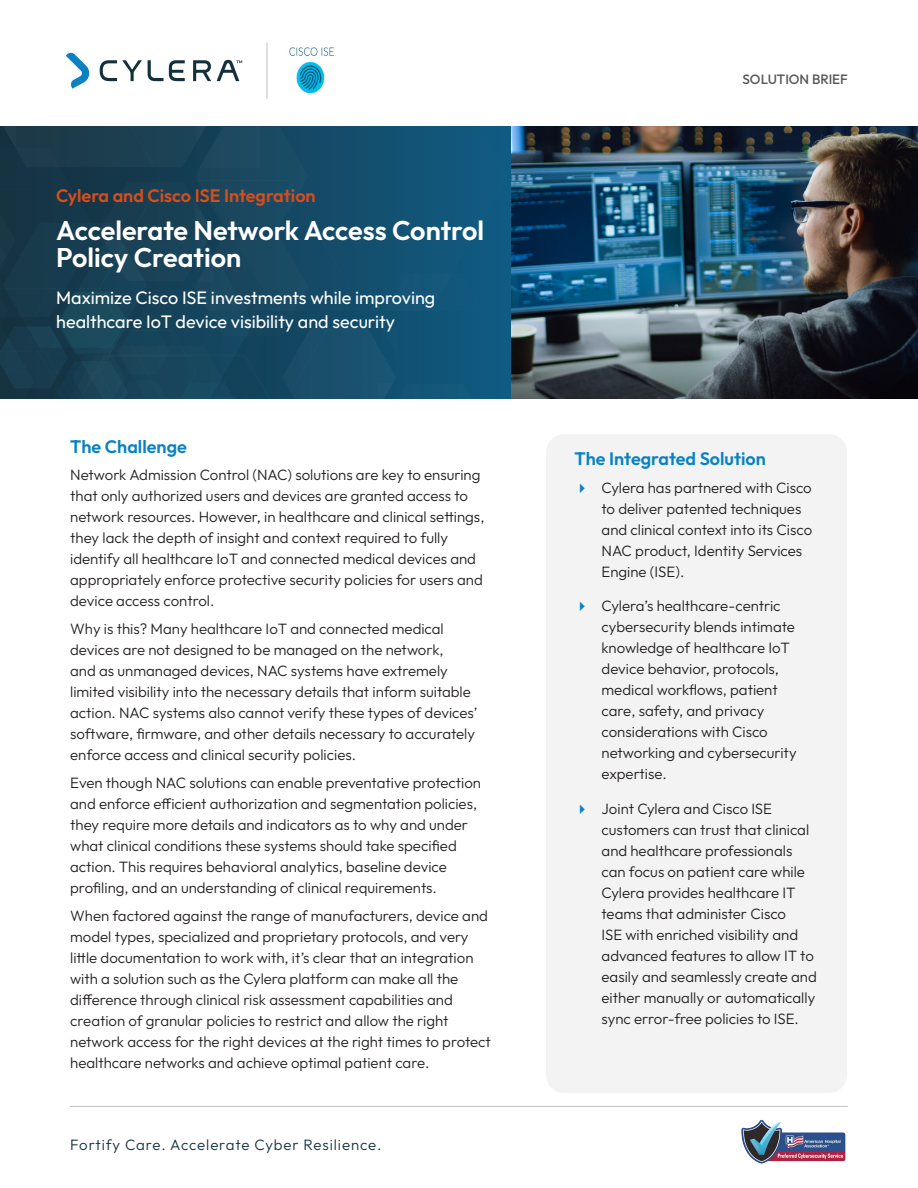
<style>
.page{position:relative;width:918px;height:1188px;background:#fff}
.page>*{position:absolute;margin:0;border:0;box-sizing:border-box;transform-origin:0 0}
.t1{font:600 27px/27px "Outfit";color:#fff}
.t2{font:18px/24px "Outfit";color:#fff}
.t3{font:600 18px "Outfit";color:#0a82c2}
.t4{font:600 18px "Outfit";color:#d64e1b}
.t5{font:300 15px/21px "Outfit";color:#231f20}
.t6{font:300 15px "Outfit";letter-spacing:.06em;color:#14303d}
.t7{font:500 13.5px "Outfit";color:#59595c}
</style>
<div class="page">
<div style="left:546px;top:434px;width:301px;height:659px;background:#f3f3f4;border-radius:18px"></div>
<img style="left:289px;top:47px;width:45px;height:47px">
<hr style="left:267px;top:43px;width:1px;height:56px;background:#c4bfbd">
<svg style="left:193px;top:60px;width:18px;height:21px"></svg>
<svg style="left:100px;top:60px;width:42px;height:21px"></svg>
<svg style="left:148px;top:60px;width:37px;height:21px"></svg>
<svg style="left:66px;top:52px;width:24px;height:37px"></svg>
<svg style="left:217px;top:60px;width:25px;height:21px"></svg>
<div style="left:492px;top:127px;width:17px;height:184px;background:#0f5b82"></div>
<svg style="left:0;top:127px;width:492px;height:272px;background:#154c69"></svg>
<svg style="left:0;top:127px;width:190px;height:230px;background:#183d4f"></svg>
<img style="left:512px;top:127px;width:406px;height:272px">
<img style="left:741px;top:1119px;width:105px;height:45px">
<hr style="left:70px;top:1106px;width:778px;height:1px;background:#c4bfbd">
<p class="t4" style="left:56px;top:186px;width:261px">Cylera and Cisco ISE Integration</p>
<p class="t1" style="left:56px;top:217px;width:429px">Accelerate Network Access Control<br>Policy Creation</p>
<p class="t2" style="left:56px;top:286px;width:381px">Maximize Cisco ISE investments while improving healthcare IoT device visibility and security</p>
<p class="t3" style="left:70px;top:436px;width:118px">The Challenge</p>
<p class="t5" style="left:70px;top:464px;width:416px">Network Admission Control (NAC) solutions are key to ensuring that only authorized users and devices are granted access to network resources. However, in healthcare and clinical settings, they lack the depth of insight and context required to fully identify all healthcare IoT and connected medical devices and appropriately enforce protective security policies for users and device access control.</p>
<p class="t5" style="left:70px;top:618px;width:409px">Why is this? Many healthcare IoT and connected medical devices are not designed to be managed on the network,<br>and as unmanaged devices, NAC systems have extremely limited visibility into the necessary details that inform suitable action. NAC systems also cannot verify these types of devices’ software, firmware, and other details necessary to accurately enforce access and clinical security policies.</p>
<p class="t5" style="left:70px;top:772px;width:412px">Even though NAC solutions can enable preventative protection and enforce efficient authorization and segmentation policies, they require more details and indicators as to why and under what clinical conditions these systems should take specified action. This requires behavioral analytics, baseline device profiling, and an understanding of clinical requirements.</p>
<p class="t5" style="left:70px;top:905px;width:422px">When factored against the range of manufacturers, device and model types, specialized and proprietary protocols, and very little documentation to work with, it’s clear that an integration with a solution such as the Cylera platform can make all the difference through clinical risk assessment capabilities and creation of granular policies to restrict and allow the right network access for the right devices at the right times to protect healthcare networks and achieve optimal patient care.</p>
<p class="t6" style="left:70px;top:1136px;width:313px">Fortify Care. Accelerate Cyber Resilience.</p>
<p class="t7" style="left:742px;top:71px;width:107px">SOLUTION BRIEF</p>
<p class="t3" style="left:575px;top:449px;width:193px">The Integrated Solution</p>
<p class="t5" style="left:602px;top:477px;width:212px">Cylera has partnered with Cisco to deliver patented techniques and clinical context into its Cisco<br>NAC product, Identity Services<br>Engine (ISE).</p>
<p class="t5" style="left:602px;top:596px;width:197px">Cylera’s healthcare-centric cybersecurity blends intimate knowledge of healthcare IoT device behavior, protocols, medical workflows, patient care, safety, and privacy considerations with Cisco networking and cybersecurity expertise.</p>
<p class="t5" style="left:602px;top:798px;width:217px">Joint Cylera and Cisco ISE customers can trust that clinical and healthcare professionals can focus on patient care while<br>Cylera provides healthcare IT teams that administer Cisco<br>ISE with enriched visibility and advanced features to allow IT to easily and seamlessly create and either manually or automatically sync error-free policies to ISE.</p>
</div>
